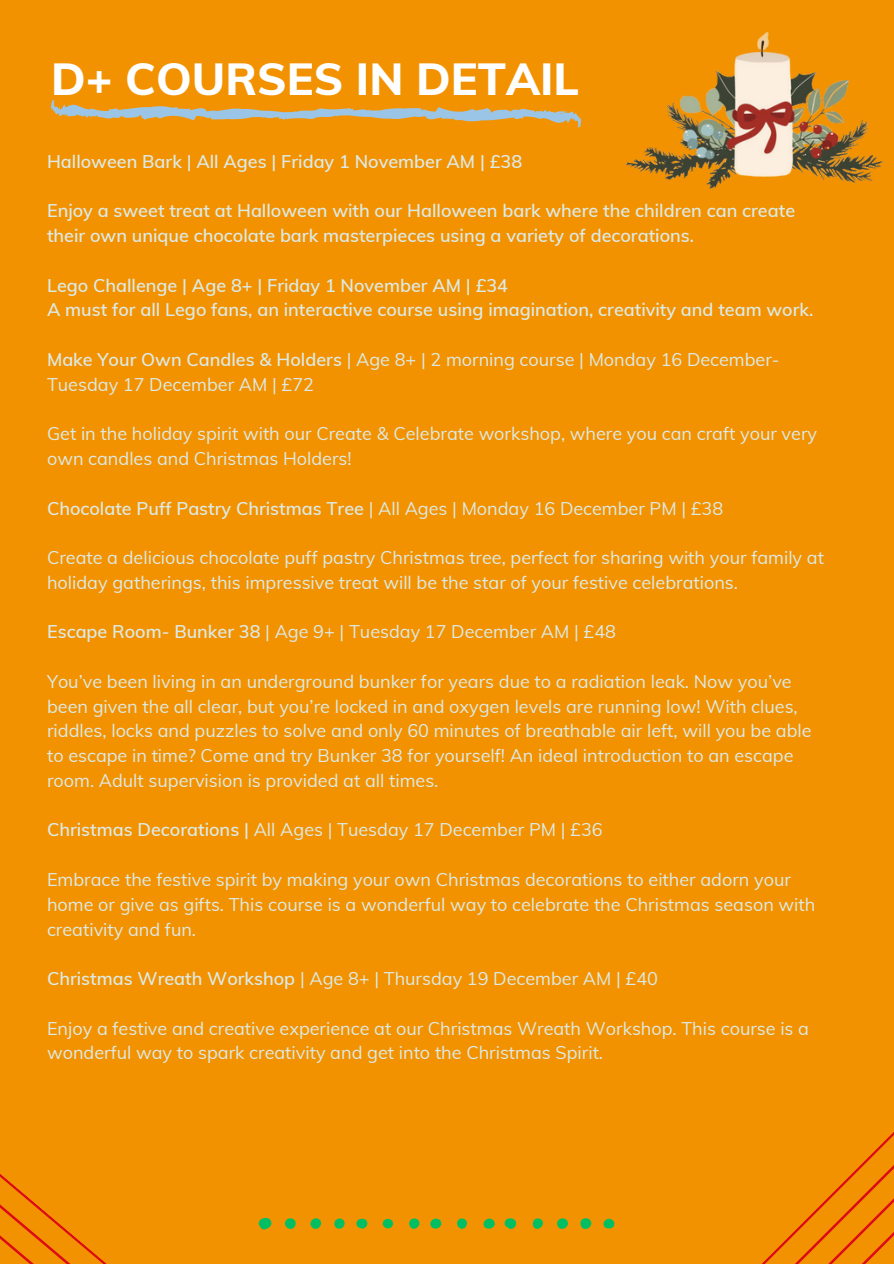
<style>
.page{position:relative;width:894px;height:1264px;background:#fff}
.page>*{position:absolute;margin:0;border:0;box-sizing:border-box;transform-origin:0 0}
.t1{font:800 45px "Muli";color:#fff}
.t2{font:18px/24.8px "Muli";color:#dceae7}
.t3{font:600 18px/24.8px "Muli";color:#dceae7}
.s1{font-weight:600}
.s2{font-weight:400}
</style>
<div class="page">
<div style="left:0;top:0;width:893px;height:1263px;background:#f39200"></div>
<svg style="left:51px;top:100px;width:529px;height:21px"></svg>
<svg style="left:763px;top:1133px;width:130px;height:130px"></svg>
<svg style="left:0;top:1174px;width:105px;height:89px"></svg>
<svg style="left:258px;top:1217px;width:14px;height:12px"></svg>
<svg style="left:504px;top:1218px;width:12px;height:10px"></svg>
<div style="left:580px;top:1218px;width:11px;height:10px;background:#00bf63;border-radius:50%"></div>
<div style="left:557px;top:1218px;width:11px;height:10px;background:#00bf63;border-radius:50%"></div>
<div style="left:285px;top:1218px;width:10px;height:10px;background:#00bf63;border-radius:50%"></div>
<svg style="left:483px;top:1218px;width:12px;height:11px"></svg>
<div style="left:310px;top:1218px;width:11px;height:10px;background:#00bf63;border-radius:50%"></div>
<div style="left:430px;top:1218px;width:11px;height:10px;background:#00bf63;border-radius:50%"></div>
<svg style="left:356px;top:1218px;width:11px;height:10px"></svg>
<div style="left:532px;top:1218px;width:11px;height:10px;background:#00bf63;border-radius:5px"></div>
<svg style="left:603px;top:1218px;width:11px;height:10px"></svg>
<div style="left:409px;top:1218px;width:10px;height:10px;background:#00bf63;border-radius:50%"></div>
<div style="left:334px;top:1218px;width:10px;height:10px;background:#00bf63;border-radius:5px"></div>
<svg style="left:457px;top:1218px;width:10px;height:10px"></svg>
<svg style="left:382px;top:1218px;width:11px;height:10px"></svg>
<img style="left:625px;top:32px;width:258px;height:157px">
<p class="t1" style="left:51px;top:50px;width:529px">D+ COURSES IN DETAIL</p>
<p class="t3" style="left:47px;top:149px;width:476px">Halloween Bark | All Ages | Friday 1 November AM | £38</p>
<h1 class="t3" style="left:47px;top:198px;width:749px">Enjoy a sweet treat at Halloween with our Halloween bark where the children can create their own unique chocolate bark masterpieces using a variety of decorations.</h1>
<h2 class="t3" style="left:47px;top:272px;width:767px">Lego Challenge | Age 8+ | Friday 1 November AM | £34<br>A must for all Lego fans, an interactive course using imagination, creativity and team work.</h2>
<h2 class="t2" style="left:47px;top:347px;width:734px"><span class="s1">Make Your Own Candles &amp; Holders</span> | Age 8+ | 2 morning course | Monday 16 December-<br>Tuesday 17 December AM | £72</h2>
<h2 class="t2" style="left:47px;top:421px;width:771px">Get in the holiday spirit with our Create &amp; Celebrate workshop, where you can craft your very own candles and Christmas Holders!</h2>
<p class="t3" style="left:47px;top:495px;width:677px">Chocolate Puff Pastry Christmas Tree <span class="s2">| All Ages | Monday 16 December PM | £38</span></p>
<p class="t2" style="left:47px;top:545px;width:778px">Create a delicious chocolate puff pastry Christmas tree, perfect for sharing with your family at holiday gatherings, this impressive treat will be the star of your festive celebrations.</p>
<p class="t2" style="left:47px;top:619px;width:570px"><span class="s1">Escape Room- Bunker 38</span> | Age 9+ | Tuesday 17 December AM | £48</p>
<p class="t2" style="left:47px;top:668px;width:765px">You’ve been living in an underground bunker for years due to a radiation leak. Now you’ve been given the all clear, but you’re locked in and oxygen levels are running low! With clues, riddles, locks and puzzles to solve and only 60 minutes of breathable air left, will you be able to escape in time? Come and try Bunker 38 for yourself! An ideal introduction to an escape room. Adult supervision is provided at all times.</p>
<p class="t2" style="left:47px;top:817px;width:557px"><span class="s1">Christmas Decorations |</span> All Ages | Tuesday 17 December PM | £36</p>
<p class="t2" style="left:47px;top:866px;width:769px">Embrace the festive spirit by making your own Christmas decorations to either adorn your home or give as gifts. This course is a wonderful way to celebrate the Christmas season with creativity and fun.</p>
<p class="t2" style="left:47px;top:965px;width:612px"><span class="s1">Christmas Wreath Workshop</span> | Age 8+ | Thursday 19 December AM | £40</p>
<p class="t2" style="left:47px;top:1015px;width:763px">Enjoy a festive and creative experience at our Christmas Wreath Workshop. This course is a wonderful way to spark creativity and get into the Christmas Spirit.</p>
</div>
